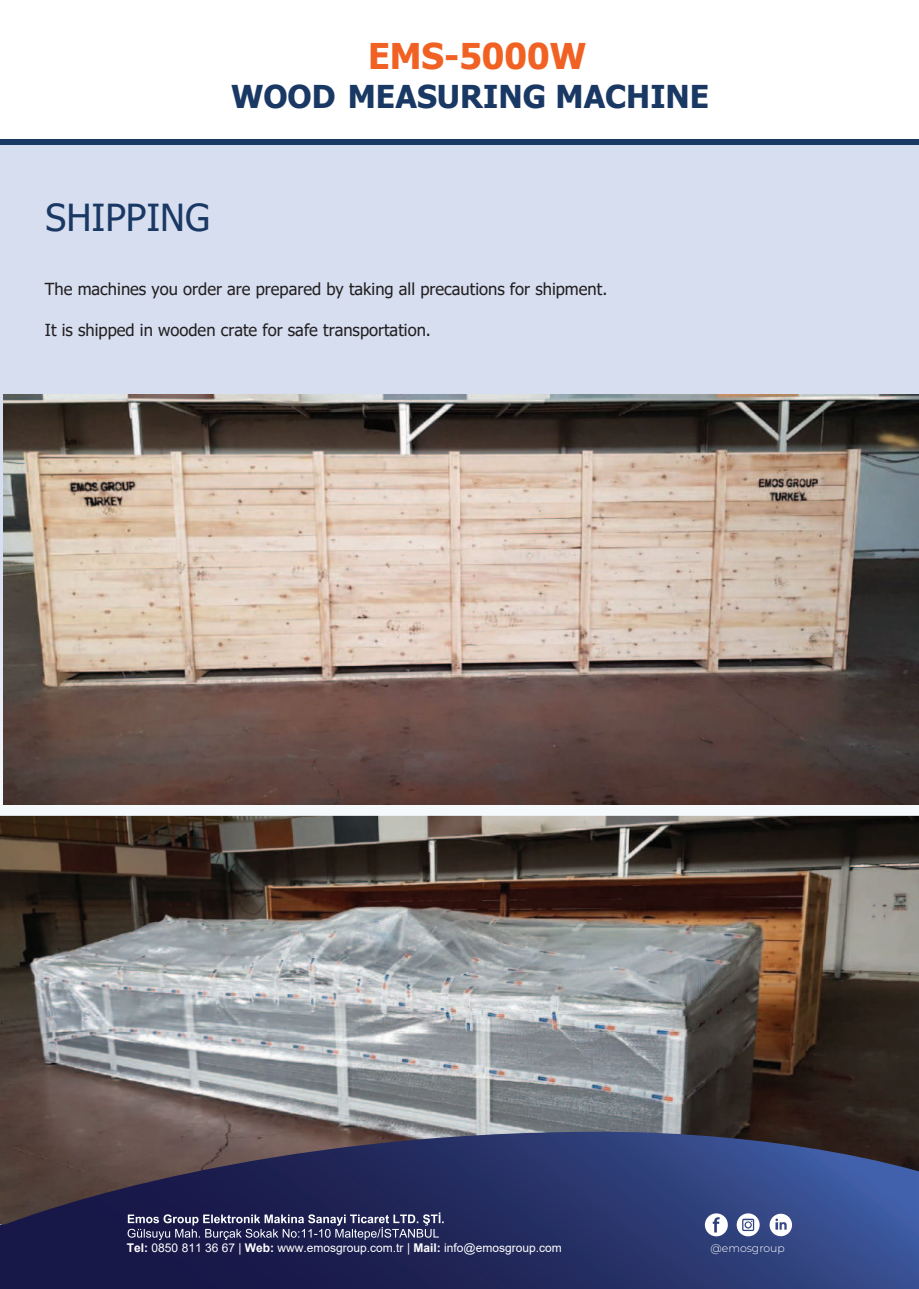
<style>
.page{position:relative;width:919px;height:1289px;background:#fff}
.page>*{position:absolute;margin:0;border:0;box-sizing:border-box;transform-origin:0 0}
.t1{font:37.2px "Tahoma";color:#1a3864}
.t2{font:700 35.4px "Tahoma";color:#f16123}
.t3{font:700 31.5px "Tahoma";color:#1a3864}
.t4{font:16.5px "Tahoma";color:#231f20}
.t5{font:12px "Arial";color:#fff}
.t6{font:300 10.95px "Montserrat";color:#fff}
.s1{font-weight:700}
</style>
<div class="page">
<div style="left:0;top:144px;width:918px;height:661px;background:#d6def0"></div>
<img style="left:3px;top:394px;width:915px;height:410px">
<img style="left:0;top:1224px;width:918px;height:64px">
<svg style="left:704px;top:1224px;width:23px;height:12px"></svg>
<svg style="left:736px;top:1224px;width:23px;height:12px"></svg>
<svg style="left:769px;top:1224px;width:23px;height:12px"></svg>
<svg style="left:128px;top:1224px;width:315px;height:15px;background:#41436c"></svg>
<div style="left:0;top:139px;width:918px;height:5px;background:#1a3864"></div>
<img style="left:0;top:815px;width:918px;height:409px">
<h2 class="t2" style="left:368px;top:42px;width:220px">EMS-5000W</h2>
<h3 class="t3" style="left:231px;top:84px;width:479px">WOOD MEASURING MACHINE</h3>
<h1 class="t1" style="left:46px;top:202px;width:166px">SHIPPING</h1>
<p class="t4" style="left:45px;top:283px;width:564px">The machines you order are prepared by taking all precautions for shipment.</p>
<p class="t4" style="left:45px;top:323px;width:387px">It is shipped in wooden crate for safe transportation.</p>
<p class="t5" style="left:127px;top:1243px;width:436px"><span class="s1">Tel:</span> 0850 811 36 67 | <span class="s1">Web:</span> www.emosgroup.com.tr | <span class="s1">Mail:</span> info@emosgroup.com</p>
<p class="t6" style="left:710px;top:1243px;width:76px">@emosgroup</p>
</div>
